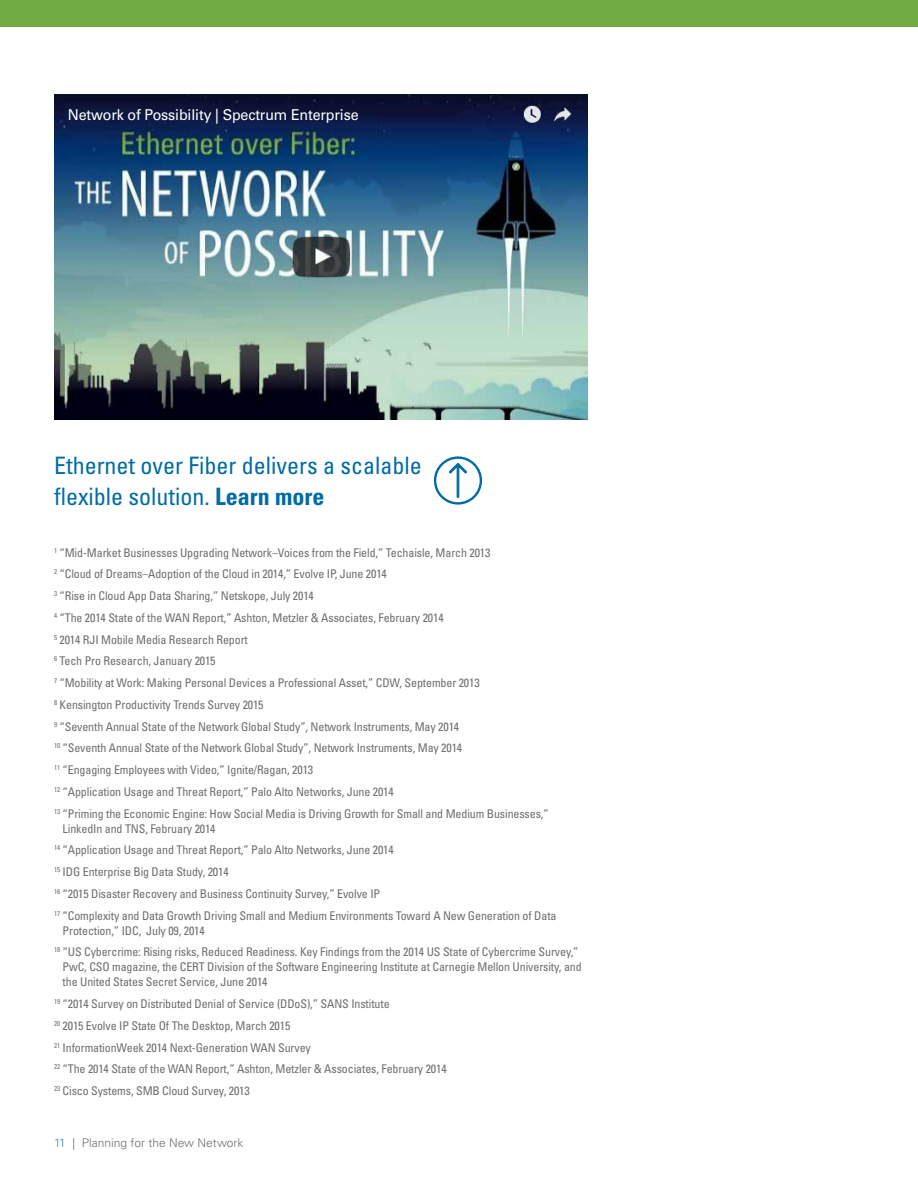
<style>
.page{position:relative;width:918px;height:1188px;background:#fff}
.page>*{position:absolute;margin:0;border:0;box-sizing:border-box;transform-origin:0 0}
.t1{font:condensed 24px/31.5px "Univers LT Std";color:#006ca3}
.t2{font:15px "Univers LT Std";letter-spacing:-.01em;color:#fff;scale:.95 1}
.t3{font:condensed 12px/21.8px "Univers LT Std";letter-spacing:-.01em;color:#6d6e71}
.t4{font:300 12px "Univers LT Std";color:#6d6e71}
.s1{font-weight:700}
.s2{color:#378ab9}
</style>
<div class="page">
<div style="left:0;top:0;width:918px;height:27px;background:#71ab43"></div>
<svg style="left:449px;top:463px;width:18px;height:35px"></svg>
<div style="left:434px;top:456px;width:48px;height:49px;border:2px solid #006ca3;border-radius:50%"></div>
<img style="left:54px;top:94px;width:533px;height:326px">
<p class="t2" style="left:68px;top:106px;width:308px">Network of Possibility | Spectrum Enterprise</p>
<h1 class="t1" style="left:54px;top:449px;width:369px">Ethernet over Fiber delivers a scalable flexible solution. <span class="s1">Learn more</span></h1>
<p class="t3" style="left:54px;top:541px;width:496px"><sup>1</sup> “Mid-Market Businesses Upgrading Network–Voices from the Field,” Techaisle, March 2013<br><sup>2</sup> “Cloud of Dreams–Adoption of the Cloud in 2014,” Evolve IP, June 2014<br><sup>3</sup> “Rise in Cloud App Data Sharing,” Netskope, July 2014<br><sup>4</sup> “The 2014 State of the WAN Report,” Ashton, Metzler &amp; Associates, February 2014<br><sup>5</sup> 2014 RJI Mobile Media Research Report<br><sup>6</sup> Tech Pro Research, January 2015<br><sup>7</sup> “Mobility at Work: Making Personal Devices a Professional Asset,” CDW, September 2013<br><sup>8</sup> Kensington Productivity Trends Survey 2015<br><sup>9</sup> “Seventh Annual State of the Network Global Study”, Network Instruments, May 2014<br><sup>10</sup> “Seventh Annual State of the Network Global Study”, Network Instruments, May 2014<br><sup>11</sup> “Engaging Employees with Video,” Ignite/Ragan, 2013<br><sup>12</sup> “Application Usage and Threat Report,” Palo Alto Networks, June 2014<br><sup>13</sup> “Priming the Economic Engine: How Social Media is Driving Growth for Small and Medium Businesses,”</p>
<p class="t3" style="left:54px;top:817px;width:504px;text-indent:9px">LinkedIn and TNS, February 2014<br><sup>14</sup> “Application Usage and Threat Report,” Palo Alto Networks, June 2014<br><sup>15</sup> IDG Enterprise Big Data Study, 2014<br><sup>16</sup> “2015 Disaster Recovery and Business Continuity Survey,” Evolve IP<br><sup>17</sup> “Complexity and Data Growth Driving Small and Medium Environments Toward A New Generation of Data</p>
<p class="t3" style="left:54px;top:919px;width:526px;text-indent:9px">Protection,” IDC, July 09, 2014<br><sup>18</sup> “US Cybercrime: Rising risks, Reduced Readiness. Key Findings from the 2014 US State of Cybercrime Survey,”</p>
<p class="t3" style="left:63px;top:959px;width:521px;line-height:15px">PwC, CSO magazine, the CERT Division of the Software Engineering Institute at Carnegie Mellon University, and the United States Secret Service, June 2014</p>
<p class="t3" style="left:54px;top:993px;width:394px"><sup>19</sup> “2014 Survey on Distributed Denial of Service (DDoS),” SANS Institute<br><sup>20</sup> 2015 Evolve IP State Of The Desktop, March 2015<br><sup>21</sup> InformationWeek 2014 Next-Generation WAN Survey<br><sup>22</sup> “The 2014 State of the WAN Report,” Ashton, Metzler &amp; Associates, February 2014<br><sup>23</sup> Cisco Systems, SMB Cloud Survey, 2013</p>
<p class="t4" style="left:54px;top:1136px;width:191px"><span class="s2">11</span> | Planning for the New Network</p>
</div>
